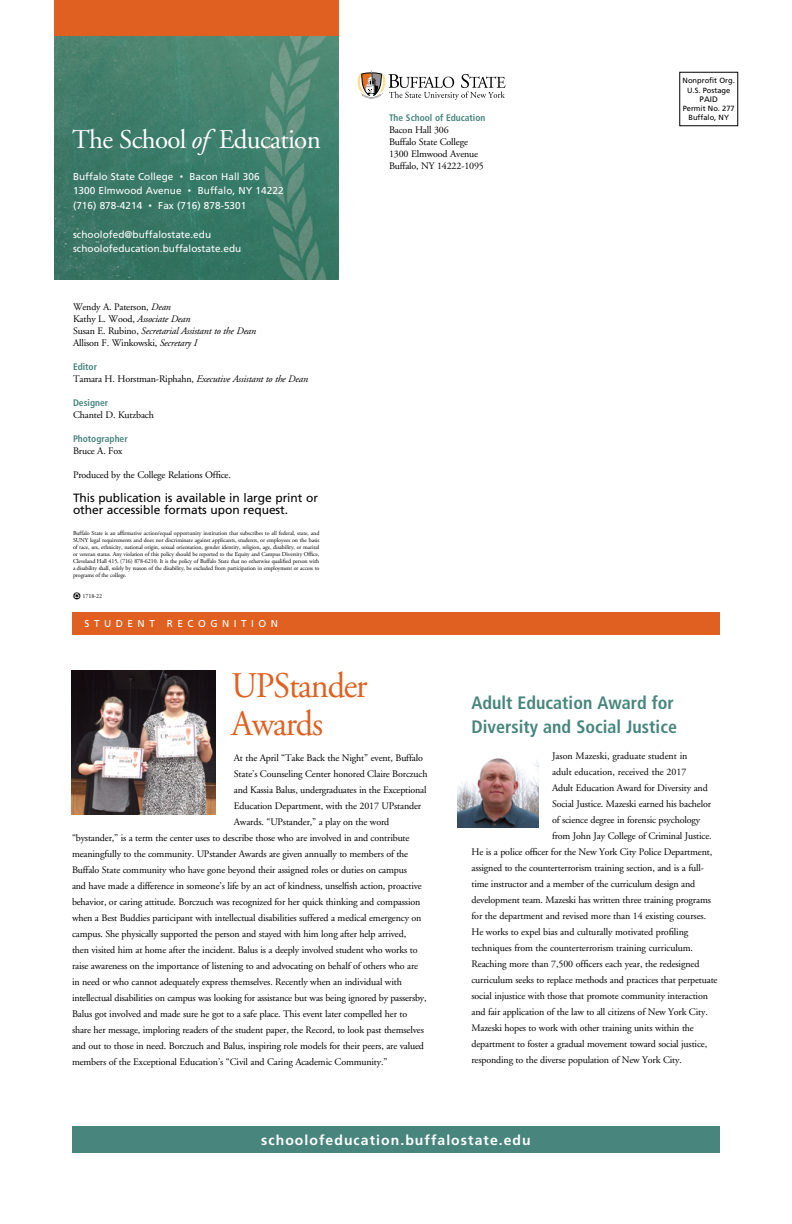
<style>
.page{position:relative;width:792px;height:1224px;background:#fff}
.page>*{position:absolute;margin:0;border:0;box-sizing:border-box;transform-origin:0 0}
.A__Headline__serif_4{font:36px/38px "Adobe Garamond";letter-spacing:-.035em;color:#df6020;scale:.95 1}
.t1{font:27px "Adobe Garamond";letter-spacing:-.025em;color:#fff}
.N__Subheads{font:700 condensed 18px/24px "Frutiger";color:#47857d}
.t2{font:700 14px "Frutiger";letter-spacing:.075em;color:#fff}
.t3{font:12px/12px "Frutiger";letter-spacing:-.005em;color:#000}
.D__Body_copy{font:10px "Adobe Garamond";letter-spacing:-.015em;color:#000}
.J__San_serif_callout{font:10px "Frutiger";letter-spacing:.005em;color:#fff}
.D__Body_copy-2{font:italic 10px "Adobe Garamond";letter-spacing:-.015em;color:#000}
.J__San_serif_callout-2{font:10px "Frutiger";letter-spacing:.45em;color:#fff}
.D__Body_copy-3{font:700 condensed 9.5px "Frutiger";color:#47857d}
.t4{font:8px "Frutiger";color:#000}
.t5{font:7.5px "Frutiger";color:#000}
.D__Body_copy-4{font:6px/7px "Adobe Garamond";letter-spacing:-.015em;color:#000;text-align:justify}
.s1{font-style:italic}
.s2{font-size:7px}
.s3{font-style:normal}
.s4{font-family:"Recycle";font-size:7px}
</style>
<div class="page">
<img style="left:54px;top:36px;width:284px;height:243px">
<div style="left:54px;top:0;width:284px;height:36px;background:#df6020"></div>
<svg style="left:358px;top:70px;width:148px;height:30px"></svg>
<div style="left:72px;top:1126px;width:648px;height:27px;background:#47857d"></div>
<div style="left:72px;top:612px;width:648px;height:22px;background:#df6020"></div>
<img style="left:72px;top:670px;width:144px;height:144px">
<img style="left:458px;top:758px;width:80px;height:70px">
<p class="t1" style="left:72px;top:125px;width:250px">The School <span class="s1">of</span> Education</p>
<p class="J__San_serif_callout" style="left:73px;top:170px;width:188px">Buffalo State College <span class="s2">•</span> Bacon Hall 306</p>
<p class="J__San_serif_callout" style="left:73px;top:185px;width:212px">1300 Elmwood Avenue <span class="s2">•</span> Buffalo, NY 14222</p>
<p class="J__San_serif_callout" style="left:73px;top:199px;width:175px">(716) 878-4214 <span class="s2">•</span> Fax (716) 878-5301</p>
<p class="J__San_serif_callout" style="left:73px;top:228px;width:140px">schoolofed@buffalostate.edu</p>
<p class="J__San_serif_callout" style="left:73px;top:243px;width:170px">schoolofeducation.buffalostate.edu</p>
<p class="D__Body_copy" style="left:73px;top:301px;width:99px">Wendy A. Paterson, <span class="s1">Dean</span></p>
<p class="D__Body_copy-2" style="left:73px;top:313px;width:119px"><span class="s3">Kathy L. Wood,</span> Associate Dean</p>
<p class="D__Body_copy-2" style="left:73px;top:325px;width:185px"><span class="s3">Susan E. Rubino,</span> Secretarial Assistant to the Dean</p>
<p class="D__Body_copy" style="left:73px;top:337px;width:126px">Allison F. Winkowski, <span class="s1">Secretary I</span></p>
<p class="D__Body_copy-3" style="left:73px;top:361px;width:26px">Editor</p>
<p class="D__Body_copy-2" style="left:73px;top:373px;width:237px"><span class="s3">Tamara H. Horstman-Riphahn,</span> Executive Assistant to the Dean</p>
<p class="D__Body_copy-3" style="left:73px;top:397px;width:37px">Designer</p>
<p class="D__Body_copy" style="left:73px;top:409px;width:82px">Chantel D. Kutzbach</p>
<p class="D__Body_copy-3" style="left:73px;top:433px;width:56px">Photographer</p>
<p class="D__Body_copy" style="left:73px;top:445px;width:51px">Bruce A. Fox</p>
<p class="D__Body_copy" style="left:73px;top:469px;width:159px">Produced by the College Relations Office.</p>
<p class="t3" style="left:73px;top:492px;width:247px">This publication is available in large print or other accessible formats upon request.</p>
<p class="D__Body_copy-4" style="left:73px;top:530px;width:248px">Buffalo State is an affirmative action/equal opportunity institution that subscribes to all federal, state, and SUNY legal requirements and does not discriminate against applicants, students, or employees on the basis of race, sex, ethnicity, national origin, sexual orientation, gender identity, religion, age, disability, or marital or veteran status. Any violation of this policy should be reported to the Equity and Campus Diversity Office, Cleveland Hall 415, (716) 878-6210. It is the policy of Buffalo State that no otherwise qualified person with a disability shall, solely by reason of the disability, be excluded from participation in employment or access to programs of the college.</p>
<p class="D__Body_copy-4" style="left:73px;top:593px;width:31px"><span class="s4">E</span> 1718-22</p>
<p class="J__San_serif_callout-2" style="left:85px;top:618px;width:195px">STUDENT RECOGNITION</p>
<p class="A__Headline__serif_4" style="left:232px;top:667px;width:145px">UPStander<br>Awards</p>
<p class="D__Body_copy-3" style="left:389px;top:112px;width:98px">The School of Education</p>
<p class="D__Body_copy" style="left:389px;top:124px;width:61px">Bacon Hall 306</p>
<p class="D__Body_copy" style="left:389px;top:136px;width:81px">Buffalo State College</p>
<p class="D__Body_copy" style="left:389px;top:148px;width:91px">1300 Elmwood Avenue</p>
<p class="D__Body_copy" style="left:389px;top:160px;width:96px">Buffalo, NY 14222-1095</p>
<p class="t5" style="left:683px;top:76px;width:54px">Nonprofit Org.</p>
<p class="t5" style="left:687px;top:85px;width:45px">U.S. Postage</p>
<p class="t4" style="left:700px;top:94px;width:20px">PAID</p>
<p class="t5" style="left:683px;top:104px;width:54px">Permit No. 277</p>
<p class="t5" style="left:688px;top:113px;width:42px">Buffalo, NY</p>
<p class="N__Subheads" style="left:471px;top:691px;width:207px">Adult Education Award for<br>Diversity and Social Justice</p>
<p class="D__Body_copy" style="left:234px;top:753px;width:191px">At the April “Take Back the Night” event, Buffalo</p>
<p class="D__Body_copy" style="left:234px;top:769px;width:195px">State’s Counseling Center honored Claire Borczuch</p>
<p class="D__Body_copy" style="left:234px;top:785px;width:194px">and Kassia Balus, undergraduates in the Exceptional</p>
<p class="D__Body_copy" style="left:234px;top:801px;width:189px">Education Department, with the 2017 UPstander</p>
<p class="D__Body_copy" style="left:234px;top:817px;width:157px">Awards. “UPstander,” a play on the word</p>
<p class="D__Body_copy" style="left:72px;top:833px;width:339px">“bystander,” is a term the center uses to describe those who are involved in and contribute</p>
<p class="D__Body_copy" style="left:72px;top:849px;width:338px">meaningfully to the community. UPstander Awards are given annually to members of the</p>
<p class="D__Body_copy" style="left:72px;top:865px;width:337px">Buffalo State community who have gone beyond their assigned roles or duties on campus</p>
<p class="D__Body_copy" style="left:72px;top:881px;width:351px">and have made a difference in someone’s life by an act of kindness, unselfish action, proactive</p>
<p class="D__Body_copy" style="left:72px;top:897px;width:350px">behavior, or caring attitude. Borczuch was recognized for her quick thinking and compassion</p>
<p class="D__Body_copy" style="left:72px;top:913px;width:351px">when a Best Buddies participant with intellectual disabilities suffered a medical emergency on</p>
<p class="D__Body_copy" style="left:72px;top:929px;width:336px">campus. She physically supported the person and stayed with him long after help arrived,</p>
<p class="D__Body_copy" style="left:72px;top:945px;width:347px">then visited him at home after the incident. Balus is a deeply involved student who works to</p>
<p class="D__Body_copy" style="left:72px;top:961px;width:348px">raise awareness on the importance of listening to and advocating on behalf of others who are</p>
<p class="D__Body_copy" style="left:72px;top:977px;width:331px">in need or who cannot adequately express themselves. Recently when an individual with</p>
<p class="D__Body_copy" style="left:72px;top:993px;width:356px">intellectual disabilities on campus was looking for assistance but was being ignored by passersby,</p>
<p class="D__Body_copy" style="left:72px;top:1009px;width:337px">Balus got involved and made sure he got to a safe place. This event later compelled her to</p>
<p class="D__Body_copy" style="left:72px;top:1025px;width:353px">share her message, imploring readers of the student paper, the Record, to look past themselves</p>
<p class="D__Body_copy" style="left:72px;top:1041px;width:354px">and out to those in need. Borczuch and Balus, inspiring role models for their peers, are valued</p>
<p class="D__Body_copy" style="left:72px;top:1057px;width:317px">members of the Exceptional Education’s “Civil and Caring Academic Community.”</p>
<p class="D__Body_copy" style="left:552px;top:750px;width:137px">Jason Mazeski, graduate student in</p>
<p class="D__Body_copy" style="left:552px;top:766px;width:136px">adult education, received the 2017</p>
<p class="D__Body_copy" style="left:552px;top:782px;width:157px">Adult Education Award for Diversity and</p>
<p class="D__Body_copy" style="left:552px;top:798px;width:161px">Social Justice. Mazeski earned his bachelor</p>
<p class="D__Body_copy" style="left:552px;top:814px;width:150px">of science degree in forensic psychology</p>
<p class="D__Body_copy" style="left:552px;top:830px;width:161px">from John Jay College of Criminal Justice.</p>
<p class="D__Body_copy" style="left:471px;top:846px;width:242px">He is a police officer for the New York City Police Department,</p>
<p class="D__Body_copy" style="left:471px;top:862px;width:234px">assigned to the counterterrorism training section, and is a full-</p>
<p class="D__Body_copy" style="left:471px;top:878px;width:225px">time instructor and a member of the curriculum design and</p>
<p class="D__Body_copy" style="left:471px;top:894px;width:241px">development team. Mazeski has written three training programs</p>
<p class="D__Body_copy" style="left:471px;top:910px;width:236px">for the department and revised more than 14 existing courses.</p>
<p class="D__Body_copy" style="left:471px;top:926px;width:218px">He works to expel bias and culturally motivated profiling</p>
<p class="D__Body_copy" style="left:471px;top:942px;width:223px">techniques from the counterterrorism training curriculum.</p>
<p class="D__Body_copy" style="left:471px;top:958px;width:230px">Reaching more than 7,500 officers each year, the redesigned</p>
<p class="D__Body_copy" style="left:471px;top:974px;width:248px">curriculum seeks to replace methods and practices that perpetuate</p>
<p class="D__Body_copy" style="left:471px;top:990px;width:238px">social injustice with those that promote community interaction</p>
<p class="D__Body_copy" style="left:471px;top:1006px;width:238px">and fair application of the law to all citizens of New York City.</p>
<p class="D__Body_copy" style="left:471px;top:1022px;width:224px">Mazeski hopes to work with other training units within the</p>
<p class="D__Body_copy" style="left:471px;top:1038px;width:237px">department to foster a gradual movement toward social justice,</p>
<p class="D__Body_copy" style="left:471px;top:1054px;width:212px">responding to the diverse population of New York City.</p>
<p class="t2" style="left:261px;top:1132px;width:271px">schoolofeducation.buffalostate.edu</p>
</div>
